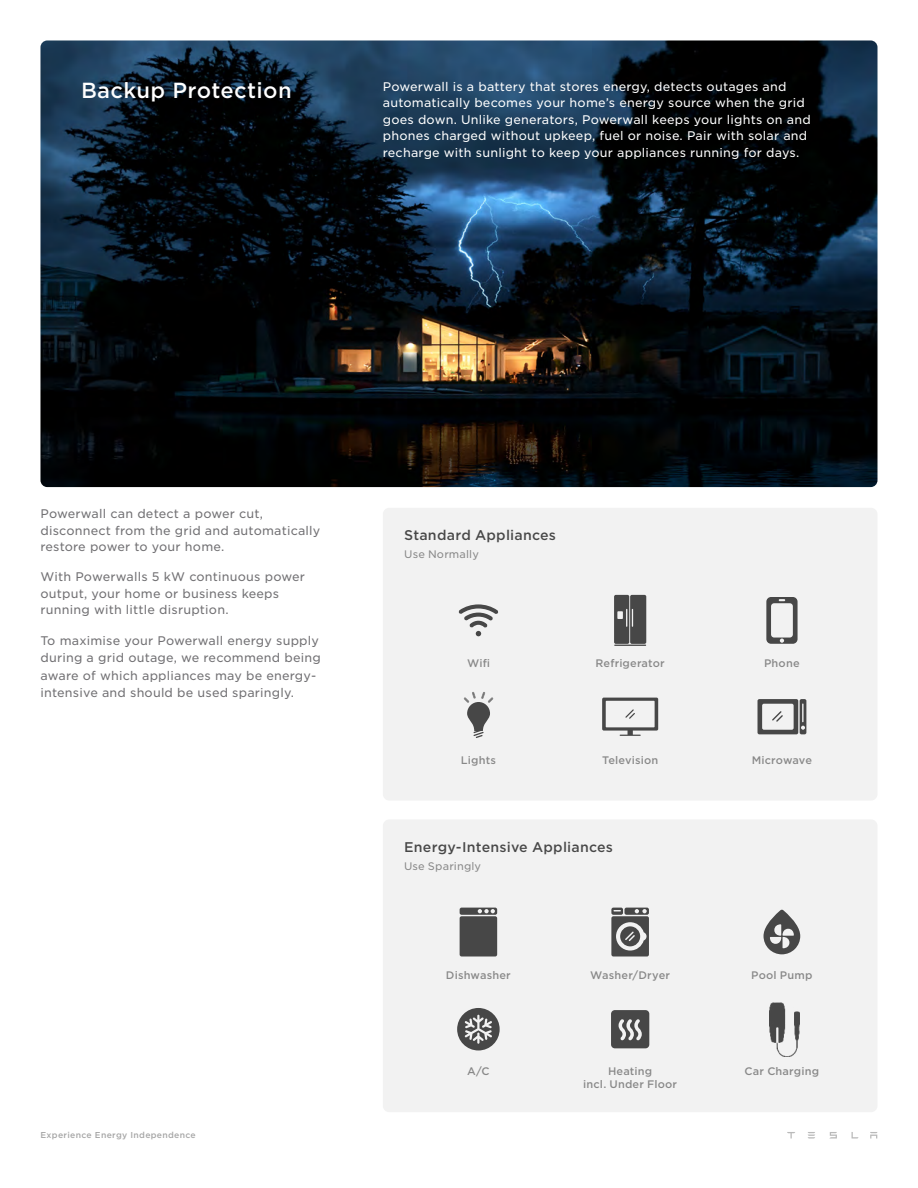
<style>
.page{position:relative;width:918px;height:1188px;background:#fff}
.page>*{position:absolute;margin:0;border:0;box-sizing:border-box;transform-origin:0 0}
.t1{font:500 21px "Gotham S Sm";letter-spacing:.015em;color:#fff}
.t2{font:500 13.5px "Gotham S Sm";letter-spacing:.015em;color:#474747}
.t3{font:12px/16.5px "Gotham S Sm";letter-spacing:.015em;color:#717073}
.t4{font:12px/16.5px "Gotham S Sm";letter-spacing:.015em;color:#fff}
.t5{font:500 10.5px/12.6px "Gotham S Sm";letter-spacing:.015em;color:#888;text-align:center}
.t6{font:10.5px "Gotham S Sm";letter-spacing:.015em;color:#888}
.t7{font:500 8.25px "Gotham S Sm";letter-spacing:.035em;color:#a4a4a4}
</style>
<div class="page">
<svg style="left:787px;top:1132px;width:8px;height:6px"></svg>
<svg style="left:852px;top:1132px;width:6px;height:7px"></svg>
<svg style="left:829px;top:1132px;width:8px;height:7px"></svg>
<svg style="left:870px;top:1132px;width:7px;height:7px"></svg>
<svg style="left:808px;top:1132px;width:7px;height:7px"></svg>
<img style="left:40px;top:40px;width:838px;height:447px">
<div style="left:383px;top:508px;width:494px;height:293px;background:#f2f2f2;border-radius:6px"></div>
<svg style="left:459px;top:604px;width:39px;height:32px"></svg>
<svg style="left:463px;top:692px;width:31px;height:46px"></svg>
<svg style="left:766px;top:597px;width:32px;height:47px"></svg>
<svg style="left:758px;top:699px;width:48px;height:35px"></svg>
<svg style="left:602px;top:698px;width:56px;height:38px"></svg>
<hr style="left:614px;top:645px;width:32px;height:1px;background:#474747">
<svg style="left:614px;top:595px;width:32px;height:49px;background:#565656"></svg>
<div style="left:383px;top:819px;width:494px;height:293px;background:#f2f2f2;border-radius:6px"></div>
<svg style="left:611px;top:1010px;width:38px;height:38px"></svg>
<svg style="left:457px;top:1008px;width:43px;height:42px"></svg>
<svg style="left:764px;top:910px;width:36px;height:44px"></svg>
<svg style="left:611px;top:908px;width:38px;height:48px"></svg>
<svg style="left:460px;top:908px;width:37px;height:7px"></svg>
<div style="left:460px;top:916px;width:37px;height:40px;background:#474747;border-radius:2px"></div>
<img style="left:769px;top:1003px;width:31px;height:53px">
<h1 class="t1" style="left:81px;top:76px;width:212px">Backup Protection</h1>
<p class="t4" style="left:383px;top:78px;width:429px">Powerwall is a battery that stores energy, detects outages and automatically becomes your home’s energy source when the grid goes down. Unlike generators, Powerwall keeps your lights on and phones charged without upkeep, fuel or noise. Pair with solar and recharge with sunlight to keep your appliances running for days.</p>
<p class="t3" style="left:40px;top:505px;width:281px">Powerwall can detect a power cut, disconnect from the grid and automatically restore power to your home.</p>
<p class="t3" style="left:40px;top:568px;width:266px">With Powerwalls 5 kW continuous power output, your home or business keeps running with little disruption.</p>
<p class="t3" style="left:40px;top:632px;width:282px;line-height:17.2px">To maximise your Powerwall energy supply during a grid outage, we recommend being aware of which appliances may be energy&shy;intensive and should be used sparingly.</p>
<p class="t7" style="left:40px;top:1129px;width:157px">Experience Energy Independence</p>
<p class="t2" style="left:404px;top:526px;width:153px">Standard Appliances</p>
<p class="t6" style="left:404px;top:547px;width:76px">Use Normally</p>
<p class="t5" style="left:467px;top:657px;width:25px">Wifi</p>
<p class="t5" style="left:596px;top:657px;width:71px">Refrigerator</p>
<p class="t5" style="left:764px;top:657px;width:37px">Phone</p>
<p class="t5" style="left:461px;top:753px;width:37px">Lights</p>
<p class="t5" style="left:602px;top:753px;width:58px">Television</p>
<p class="t5" style="left:752px;top:753px;width:62px">Microwave</p>
<p class="t2" style="left:404px;top:837px;width:210px">Energy-Intensive Appliances</p>
<p class="t6" style="left:404px;top:859px;width:79px">Use Sparingly</p>
<p class="t5" style="left:446px;top:968px;width:66px">Dishwasher</p>
<p class="t5" style="left:590px;top:968px;width:81px">Washer/Dryer</p>
<p class="t5" style="left:751px;top:968px;width:63px">Pool Pump</p>
<p class="t5" style="left:467px;top:1065px;width:24px">A/C</p>
<p class="t5" style="left:583px;top:1065px;width:95px">Heating<br>incl. Under Floor</p>
<p class="t5" style="left:745px;top:1065px;width:76px">Car Charging</p>
</div>
